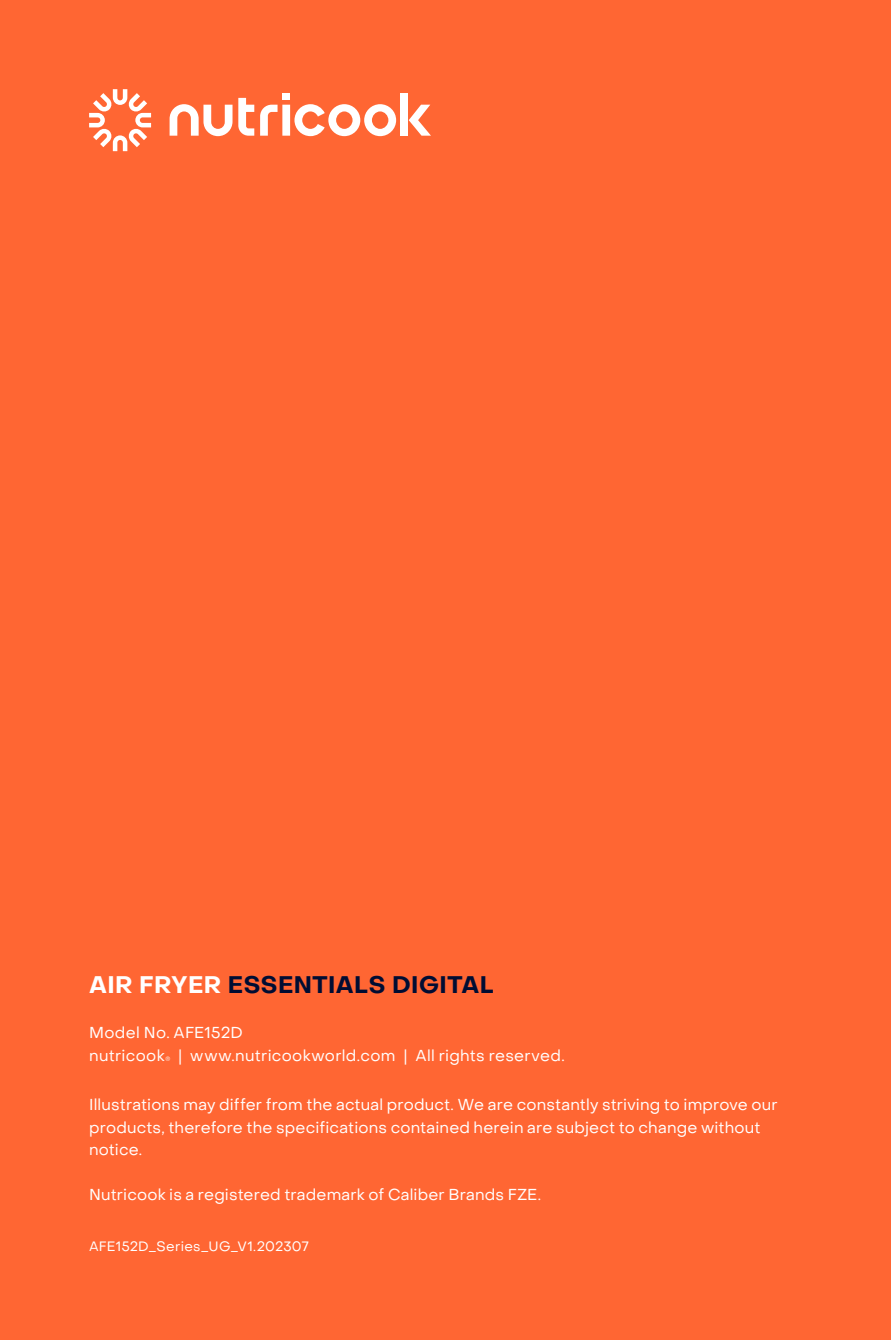
<style>
.page{position:relative;width:891px;height:1340px;background:#fff}
.page>*{position:absolute;margin:0;border:0;box-sizing:border-box;transform-origin:0 0}
.t1{font:700 23.62px "Object Sans";letter-spacing:.02em;color:#000d33}
.t2{font:15.75px/22.5px "Object Sans";letter-spacing:.01em;color:#fff}
.t3{font:13.5px "Object Sans";letter-spacing:.02em;color:#fff}
.t4{font:5.17px "Object Sans";color:#fff}
.s1{color:#fff}
</style>
<div class="page">
<div style="left:0;top:0;width:891px;height:1339px;background:#f63"></div>
<svg style="left:89px;top:89px;width:62px;height:62px"></svg>
<div style="left:400px;top:93px;width:8px;height:43px;background:#fff"></div>
<svg style="left:409px;top:105px;width:22px;height:31px"></svg>
<svg style="left:260px;top:105px;width:18px;height:31px"></svg>
<div style="left:282px;top:105px;width:8px;height:31px;background:#fff"></div>
<div style="left:282px;top:93px;width:8px;height:7px;background:#fff"></div>
<svg style="left:294px;top:104px;width:102px;height:32px"></svg>
<svg style="left:170px;top:98px;width:84px;height:38px"></svg>
<h1 class="t1" style="left:89px;top:970px;width:406px"><span class="s1">AIR FRYER</span> ESSENTIALS DIGITAL</h1>
<p class="t2" style="left:89px;top:1021px;width:155px">Model No. AFE152D nutricook</p>
<p class="t4" style="left:165px;top:1055px;width:6px">®</p>
<p class="t2" style="left:178px;top:1043px;width:388px">| www.nutricookworld.com | All rights reserved.</p>
<p class="t2" style="left:89px;top:1093px;width:690px">Illustrations may differ from the actual product. We are constantly striving to improve our products, therefore the specifications contained herein are subject to change without notice.</p>
<p class="t2" style="left:89px;top:1183px;width:453px">Nutricook is a registered trademark of Caliber Brands FZE.</p>
<p class="t3" style="left:89px;top:1237px;width:221px">AFE152D_Series_UG_V1.202307</p>
</div>
